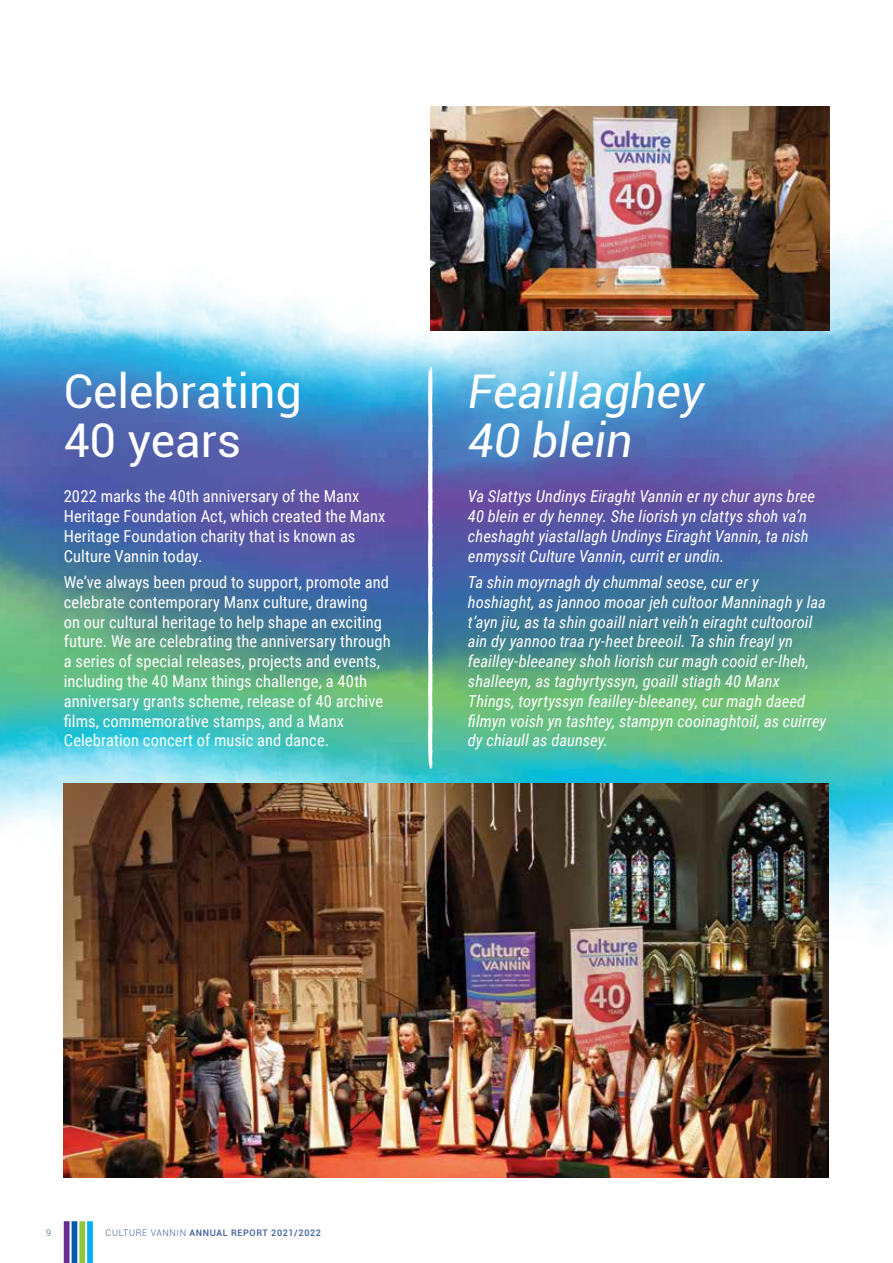
<style>
.page{position:relative;width:893px;height:1263px;background:#fff}
.page>*{position:absolute;margin:0;border:0;box-sizing:border-box;transform-origin:0 0}
.t1{font:46.5px/49.5px "Roboto";color:#fff}
.t2{font:italic 46.5px/49.5px "Roboto";color:#fff}
.t3{font:italic 16.5px/19.8px "Roboto Condensed";letter-spacing:.005em;color:#fff}
.t4{font:16.5px/19.8px "Roboto Condensed";letter-spacing:.005em;color:#fff}
.t5{font:500 9px "Roboto";letter-spacing:.07em;color:#3a5a9a}
.t6{font:300 9px "Roboto";color:#3a5a9a}
.s1{font-weight:300}
</style>
<div class="page">
<img style="left:0;top:106px;width:893px;height:1148px">
<div style="left:64px;top:1221px;width:6px;height:42px;background:#662d91"></div>
<div style="left:72px;top:1221px;width:5px;height:42px;background:#005baa"></div>
<div style="left:79px;top:1221px;width:6px;height:42px;background:#8dc63f"></div>
<div style="left:87px;top:1221px;width:6px;height:42px;background:#00aeef"></div>
<svg style="left:428px;top:365px;width:5px;height:404px"></svg>
<img style="left:430px;top:106px;width:399px;height:224px">
<img style="left:64px;top:784px;width:765px;height:394px">
<h1 class="t1" style="left:64px;top:365px;width:240px">Celebrating<br>40 years</h1>
<p class="t4" style="left:64px;top:486px;width:323px">2022 marks the 40th anniversary of the Manx Heritage Foundation Act, which created the Manx Heritage Foundation charity that is known as Culture Vannin today.</p>
<p class="t4" style="left:64px;top:572px;width:328px">We’ve always been proud to support, promote and celebrate contemporary Manx culture, drawing<br>on our cultural heritage to help shape an exciting future. We are celebrating the anniversary through a series of special releases, projects and events, including the 40 Manx things challenge, a 40th anniversary grants scheme, release of 40 archive films, commemorative stamps, and a Manx Celebration concert of music and dance.</p>
<h1 class="t2" style="left:468px;top:365px;width:238px">Feaillaghey<br>40 blein</h1>
<p class="t3" style="left:468px;top:486px;width:349px">Va Slattys Undinys Eiraght Vannin er ny chur ayns bree 40 blein er dy henney. She liorish yn clattys shoh va’n cheshaght yiastallagh Undinys Eiraght Vannin, ta nish enmyssit Culture Vannin, currit er undin.</p>
<p class="t3" style="left:468px;top:572px;width:360px">Ta shin moyrnagh dy chummal seose, cur er y hoshiaght, as jannoo mooar jeh cultoor Manninagh y laa t’ayn jiu, as ta shin goaill niart veih’n eiraght cultooroil ain dy yannoo traa ry-heet breeoil. Ta shin freayl yn feailley-bleeaney shoh liorish cur magh cooid er-lheh, shalleeyn, as taghyrtyssyn, goaill stiagh 40 Manx Things, toyrtyssyn feailley-bleeaney, cur magh daeed filmyn voish yn tashtey, stampyn cooinaghtoil, as cuirrey dy chiaull as daunsey.</p>
<p class="t6" style="left:46px;top:1227px;width:6px">9</p>
<p class="t5" style="left:106px;top:1227px;width:217px"><span class="s1">CULTURE VANNIN</span> ANNUAL REPORT 2021/2022</p>
</div>
